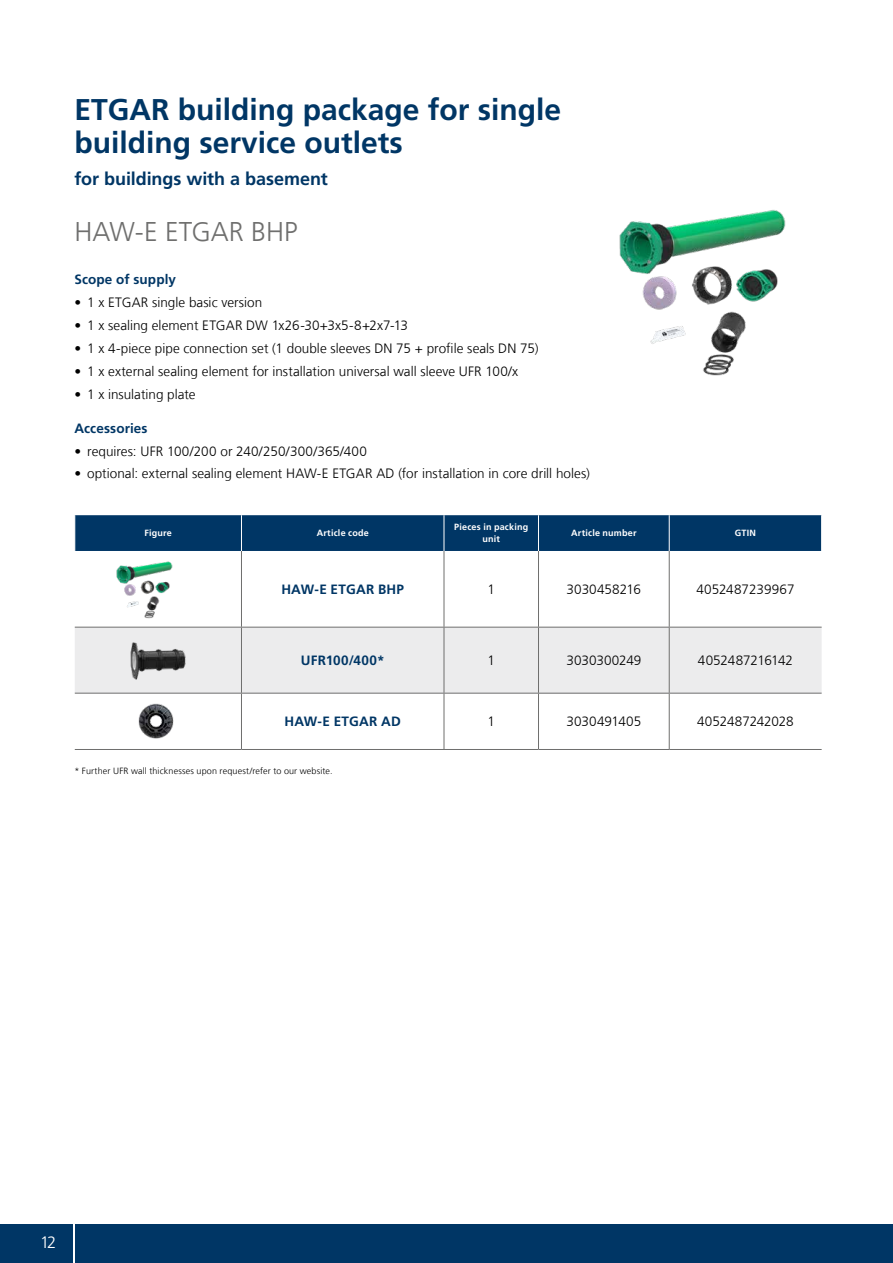
<style>
.page{position:relative;width:893px;height:1263px;background:#fff}
.page>*{position:absolute;margin:0;border:0;box-sizing:border-box;transform-origin:0 0}
.t1{font:700 30px/33px "Frutigerfor Hauff";color:#003665}
.t2{font:300 27px "Frutigerfor Hauff";letter-spacing:-.005em;color:#6f6f6e}
.t3{font:700 18px "Frutigerfor Hauff";letter-spacing:-.005em;color:#003665}
.t4{font:300 16.5px "Frutigerfor Hauff";color:#fff}
.t5{font:300 13.5px "Frutigerfor Hauff";color:#000}
.t6{font:700 13.5px "Frutigerfor Hauff";letter-spacing:.01em;color:#003665}
.t7{font:300 9px "Frutigerfor Hauff";letter-spacing:.015em;color:#000}
.t8{font:700 9px/12px "Frutigerfor Hauff";letter-spacing:.025em;color:#fff;text-align:center}
</style>
<div class="page">
<div style="left:0;top:1225px;width:893px;height:38px;background:#003665"></div>
<hr style="left:73px;top:1213px;width:1px;height:50px;background:#fff">
<div style="left:75px;top:515px;width:746px;height:36px;background:#003665"></div>
<div style="left:75px;top:628px;width:747px;height:65px;background:#ececed"></div>
<div style="left:538px;top:627px;width:131px;height:66px;background:#ececed"></div>
<hr style="left:241px;top:551px;width:1px;height:76px;background:#6f6f6e">
<hr style="left:444px;top:551px;width:1px;height:76px;background:#6f6f6e">
<hr style="left:538px;top:551px;width:1px;height:76px;background:#6f6f6e">
<hr style="left:669px;top:551px;width:1px;height:76px;background:#6f6f6e">
<hr style="left:75px;top:627px;width:166px;height:1px;background:#6f6f6e">
<hr style="left:241px;top:627px;width:203px;height:1px;background:#6f6f6e">
<hr style="left:241px;top:627px;width:1px;height:66px;background:#6f6f6e">
<hr style="left:444px;top:627px;width:94px;height:1px;background:#6f6f6e">
<hr style="left:444px;top:627px;width:1px;height:66px;background:#6f6f6e">
<hr style="left:538px;top:627px;width:131px;height:1px;background:#6f6f6e">
<hr style="left:538px;top:627px;width:1px;height:66px;background:#6f6f6e">
<hr style="left:669px;top:627px;width:153px;height:1px;background:#6f6f6e">
<hr style="left:669px;top:627px;width:1px;height:66px;background:#6f6f6e">
<hr style="left:75px;top:693px;width:166px;height:1px;background:#6f6f6e">
<hr style="left:241px;top:693px;width:203px;height:1px;background:#6f6f6e">
<hr style="left:241px;top:693px;width:1px;height:56px;background:#6f6f6e">
<hr style="left:444px;top:693px;width:94px;height:1px;background:#6f6f6e">
<hr style="left:444px;top:693px;width:1px;height:56px;background:#6f6f6e">
<hr style="left:538px;top:693px;width:131px;height:1px;background:#6f6f6e">
<hr style="left:538px;top:693px;width:1px;height:56px;background:#6f6f6e">
<hr style="left:669px;top:693px;width:153px;height:1px;background:#6f6f6e">
<hr style="left:669px;top:693px;width:1px;height:56px;background:#6f6f6e">
<hr style="left:75px;top:749px;width:166px;height:1px;background:#6f6f6e">
<hr style="left:241px;top:749px;width:203px;height:1px;background:#6f6f6e">
<hr style="left:444px;top:749px;width:94px;height:1px;background:#6f6f6e">
<hr style="left:538px;top:749px;width:131px;height:1px;background:#6f6f6e">
<hr style="left:669px;top:749px;width:153px;height:1px;background:#6f6f6e">
<hr style="left:241px;top:515px;width:1px;height:36px;background:#fff">
<hr style="left:444px;top:515px;width:1px;height:36px;background:#fff">
<hr style="left:538px;top:515px;width:1px;height:36px;background:#fff">
<hr style="left:669px;top:515px;width:1px;height:36px;background:#fff">
<img style="left:116px;top:561px;width:57px;height:58px">
<img style="left:127px;top:638px;width:62px;height:44px">
<img style="left:138px;top:703px;width:36px;height:36px">
<img style="left:619px;top:210px;width:167px;height:166px">
<h1 class="t1" style="left:74px;top:93px;width:488px">ETGAR building package for single building service outlets</h1>
<h3 class="t3" style="left:74px;top:168px;width:255px">for buildings with a basement</h3>
<h2 class="t2" style="left:74px;top:215px;width:225px">HAW-E ETGAR BHP</h2>
<p class="t6" style="left:74px;top:271px;width:103px">Scope of supply</p>
<p class="t5" style="left:74px;top:294px;width:189px">• 1 x ETGAR single basic version</p>
<p class="t5" style="left:74px;top:317px;width:335px">• 1 x sealing element ETGAR DW 1x26-30+3x5-8+2x7-13</p>
<p class="t5" style="left:74px;top:340px;width:466px">• 1 x 4-piece pipe connection set (1 double sleeves DN 75 + profile seals DN 75)</p>
<p class="t5" style="left:74px;top:363px;width:445px">• 1 x external sealing element for installation universal wall sleeve UFR 100/x</p>
<p class="t5" style="left:74px;top:386px;width:123px">• 1 x insulating plate</p>
<p class="t6" style="left:74px;top:420px;width:75px">Accessories</p>
<p class="t5" style="left:74px;top:443px;width:294px">• requires: UFR 100/200 or 240/250/300/365/400</p>
<p class="t5" style="left:74px;top:465px;width:517px">• optional: external sealing element HAW-E ETGAR AD (for installation in core drill holes)</p>
<p class="t8" style="left:144px;top:527px;width:29px">Figure</p>
<p class="t8" style="left:317px;top:527px;width:54px">Article code</p>
<p class="t8" style="left:454px;top:521px;width:75px">Pieces in packing unit</p>
<p class="t8" style="left:571px;top:527px;width:67px">Article number</p>
<p class="t8" style="left:735px;top:527px;width:23px">GTIN</p>
<p class="t6" style="left:281px;top:581px;width:124px">HAW-E ETGAR BHP</p>
<p class="t5" style="left:487px;top:581px;width:9px">1</p>
<p class="t5" style="left:567px;top:581px;width:76px">3030458216</p>
<p class="t5" style="left:696px;top:581px;width:100px">4052487239967</p>
<p class="t6" style="left:301px;top:652px;width:85px">UFR100/400*</p>
<p class="t5" style="left:487px;top:652px;width:9px">1</p>
<p class="t5" style="left:566px;top:652px;width:77px">3030300249</p>
<p class="t5" style="left:698px;top:652px;width:96px">4052487216142</p>
<p class="t6" style="left:284px;top:713px;width:118px">HAW-E ETGAR AD</p>
<p class="t5" style="left:487px;top:713px;width:9px">1</p>
<p class="t5" style="left:566px;top:713px;width:76px">3030491405</p>
<p class="t5" style="left:697px;top:713px;width:98px">4052487242028</p>
<p class="t7" style="left:74px;top:765px;width:260px">* Further UFR wall thicknesses upon request/refer to our website.</p>
<p class="t4" style="left:40px;top:1232px;width:18px">12</p>
</div>
